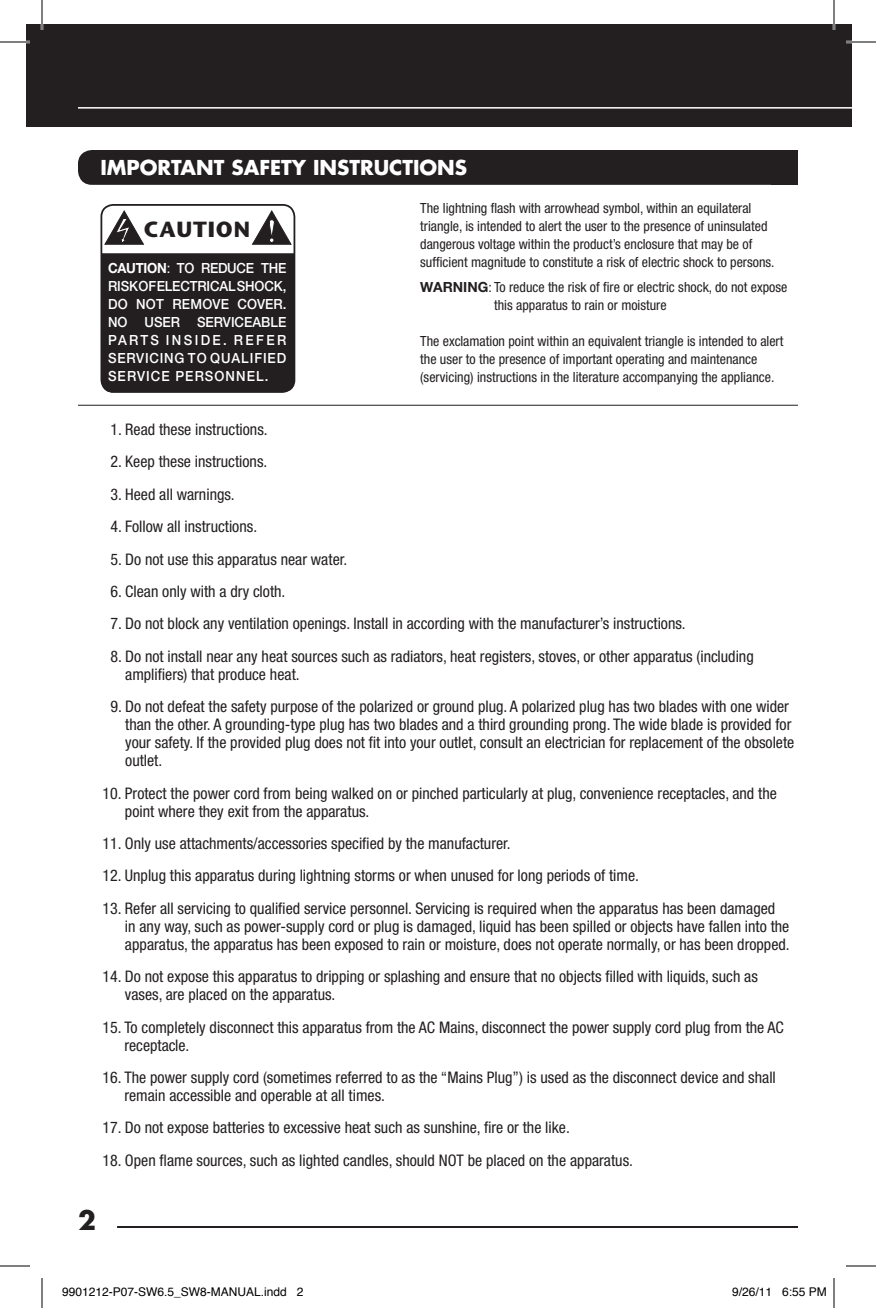
<style>
.page{position:relative;width:876px;height:1308px;background:#fff}
.page>*{position:absolute;margin:0;border:0;box-sizing:border-box;transform-origin:0 0}
.t1{font:700 26px "Futura Std";color:#231f20}
.t2{font:700 21.8px "Stone Sans Std";letter-spacing:.04em;color:#231f20}
.t3{font:700 20px "Futura Std";color:#fff}
.t4{font:condensed 16px/18px "Helvetica Neue LT Std";color:#231f20}
.t5{font:condensed 14px/18px "Helvetica Neue LT Std";color:#231f20}
.t6{font:500 14px/18px "Helvetica Neue LT Std";letter-spacing:.08em;color:#fff;text-align:justify;scale:.94 1}
.t7{font:12px "Helvetica";color:#000}
.s1{font-weight:700}
.s2{font-weight:400}
.s3{font-weight:700;font-stretch:normal}
</style>
<div class="page">
<div style="left:26px;top:24px;width:826px;height:103px;background:#231f20"></div>
<hr style="left:117px;top:1226px;width:681px;height:2px;background:#231f20">
<hr style="left:78px;top:107px;width:774px;height:2px;background:#fff">
<hr style="left:78px;top:405px;width:720px;height:1px;background:#231f20">
<div style="left:78px;top:150px;width:720px;height:35px;background:#231f20;border-radius:14px"></div>
<div style="left:771px;top:150px;width:27px;height:35px;background:#231f20"></div>
<div style="left:100px;top:204px;width:195px;height:189px;border:2px solid #231f20;border-radius:12px"></div>
<div style="left:101px;top:253px;width:193px;height:140px;background:#231f20"></div>
<svg style="left:104px;top:210px;width:40px;height:35px"></svg>
<svg style="left:252px;top:210px;width:40px;height:35px"></svg>
<hr style="left:0;top:41px;width:30px;height:2px;background:#fff">
<hr style="left:846px;top:41px;width:30px;height:2px;background:#fff">
<hr style="left:41px;top:0;width:2px;height:30px;background:#fff">
<hr style="left:833px;top:0;width:2px;height:30px;background:#fff">
<hr style="left:0;top:42px;width:30px;height:1px;background:#000">
<hr style="left:846px;top:42px;width:30px;height:1px;background:#000">
<hr style="left:0;top:1266px;width:30px;height:1px;background:#000">
<hr style="left:846px;top:1266px;width:30px;height:1px;background:#000">
<hr style="left:42px;top:0;width:1px;height:30px;background:#000">
<hr style="left:42px;top:1278px;width:1px;height:30px;background:#000">
<hr style="left:834px;top:0;width:1px;height:30px;background:#000">
<hr style="left:834px;top:1278px;width:1px;height:30px;background:#000">
<p class="t3" style="left:100px;top:154px;width:368px">IMPORTANT SAFETY INSTRUCTIONS</p>
<h2 class="t2" style="left:144px;top:217px;width:108px">CAUTION</h2>
<p class="t6" style="left:108px;top:259px;width:191px"><span class="s1">CAUTION</span><span class="s2">:</span> TO REDUCE THE RISK OF ELECTRICAL SHOCK, DO NOT REMOVE COVER.<br>NO USER SERVICEABLE PARTS INSIDE. REFER SERVICING TO QUALIFIED SERVICE PERSONNEL.</p>
<p class="t5" style="left:420px;top:199px;width:356px">The lightning flash with arrowhead symbol, within an equilateral triangle, is intended to alert the user to the presence of uninsulated dangerous voltage within the product’s enclosure that may be of sufficient magnitude to constitute a risk of electric shock to persons.</p>
<p class="t5" style="left:494px;top:278px;width:295px;text-indent:-74px"><span class="s3">WARNING</span>: To reduce the risk of fire or electric shock, do not expose this apparatus to rain or moisture</p>
<p class="t5" style="left:420px;top:332px;width:365px">The exclamation point within an equivalent triangle is intended to alert the user to the presence of important operating and maintenance (servicing) instructions in the literature accompanying the appliance.</p>
<p class="t4" style="left:110px;top:420px;width:159px">1. Read these instructions.</p>
<p class="t4" style="left:110px;top:453px;width:158px">2. Keep these instructions.</p>
<p class="t4" style="left:110px;top:485px;width:126px">3. Heed all warnings.</p>
<p class="t4" style="left:110px;top:517px;width:148px">4. Follow all instructions.</p>
<p class="t4" style="left:110px;top:550px;width:238px">5. Do not use this apparatus near water.</p>
<p class="t4" style="left:110px;top:582px;width:176px">6. Clean only with a dry cloth.</p>
<p class="t4" style="left:110px;top:615px;width:577px">7. Do not block any ventilation openings. Install in according with the manufacturer’s instructions.</p>
<p class="t4" style="left:125px;top:647px;width:630px;text-indent:-15px">8. Do not install near any heat sources such as radiators, heat registers, stoves, or other apparatus (including amplifiers) that produce heat.</p>
<p class="t4" style="left:125px;top:697px;width:671px;text-indent:-15px">9. Do not defeat the safety purpose of the polarized or ground plug. A polarized plug has two blades with one wider than the other. A grounding-type plug has two blades and a third grounding prong. The wide blade is provided for your safety. If the provided plug does not fit into your outlet, consult an electrician for replacement of the obsolete outlet.</p>
<p class="t4" style="left:125px;top:784px;width:653px;text-indent:-22px">10. Protect the power cord from being walked on or pinched particularly at plug, convenience receptacles, and the point where they exit from the apparatus.</p>
<p class="t4" style="left:102px;top:834px;width:410px">11. Only use attachments/accessories specified by the manufacturer.</p>
<p class="t4" style="left:102px;top:867px;width:538px">12. Unplug this apparatus during lightning storms or when unused for long periods of time.</p>
<p class="t4" style="left:125px;top:899px;width:666px;text-indent:-22px">13. Refer all servicing to qualified service personnel. Servicing is required when the apparatus has been damaged in any way, such as power-supply cord or plug is damaged, liquid has been spilled or objects have fallen into the apparatus, the apparatus has been exposed to rain or moisture, does not operate normally, or has been dropped.</p>
<p class="t4" style="left:125px;top:967px;width:634px;text-indent:-22px">14. Do not expose this apparatus to dripping or splashing and ensure that no objects filled with liquids, such as vases, are placed on the apparatus.</p>
<p class="t4" style="left:124px;top:1018px;width:661px;text-indent:-22px">15. To completely disconnect this apparatus from the AC Mains, disconnect the power supply cord plug from the AC receptacle.</p>
<p class="t4" style="left:124px;top:1068px;width:653px;text-indent:-22px">16. The power supply cord (sometimes referred to as the “Mains Plug”) is used as the disconnect device and shall remain accessible and operable at all times.</p>
<p class="t4" style="left:102px;top:1119px;width:469px">17. Do not expose batteries to excessive heat such as sunshine, fire or the like.</p>
<p class="t4" style="left:102px;top:1151px;width:532px">18. Open flame sources, such as lighted candles, should NOT be placed on the apparatus.</p>
<h1 class="t1" style="left:78px;top:1203px;width:19px">2</h1>
<p class="t7" style="left:62px;top:1283px;width:243px">9901212-P07-SW6.5_SW8-MANUAL.indd 2</p>
<p class="t7" style="left:732px;top:1283px;width:96px">9/26/11 6:55 PM</p>
</div>
